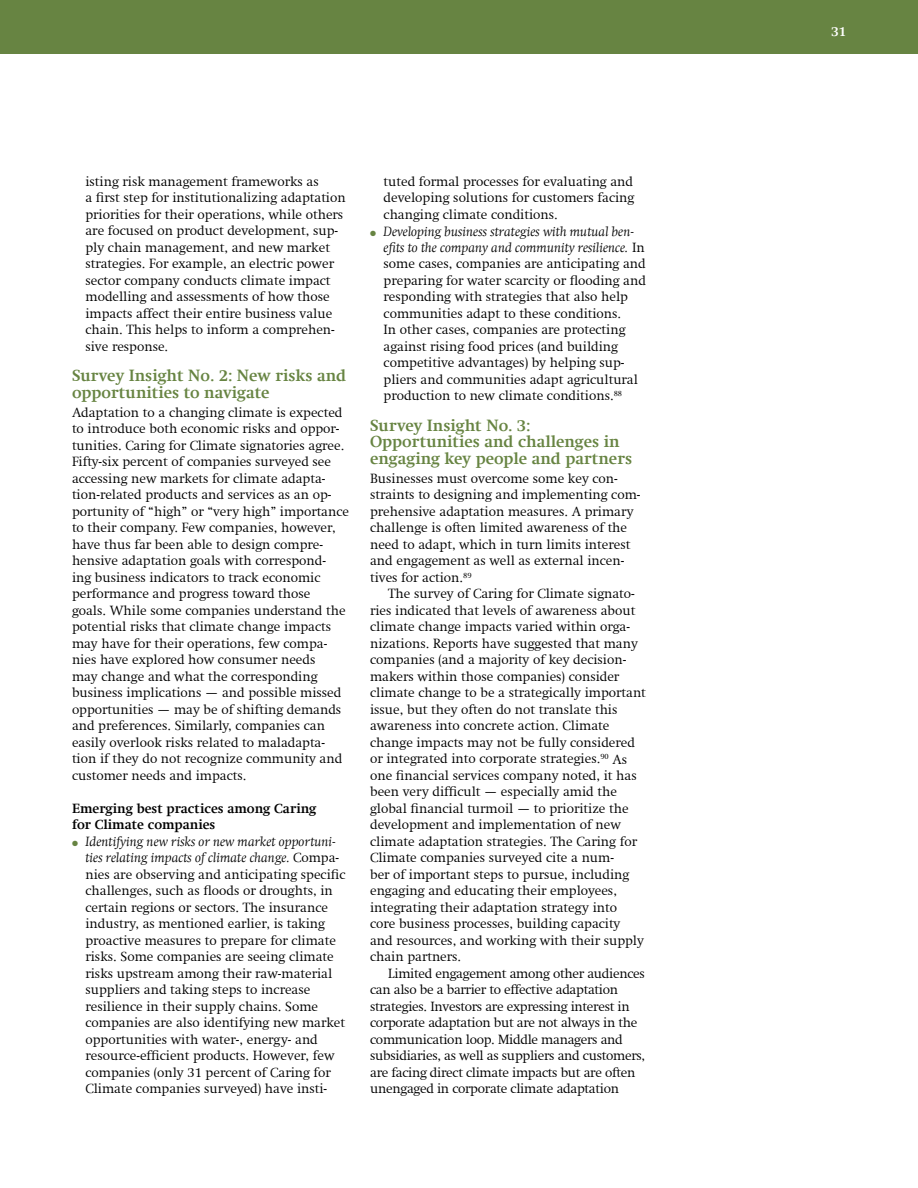
<style>
.page{position:relative;width:918px;height:1188px;background:#fff}
.page>*{position:absolute;margin:0;border:0;box-sizing:border-box;transform-origin:0 0}
.t1{font:700 16.5px/16.5px "Swift Com";color:#678442}
.t2{font:300 13.5px/16.5px "Swift Com";color:#000}
.t3{font:300 13.5px/16.5px "Swift Com";letter-spacing:-.02em;color:#000}
.t4{font:700 13.5px/16.5px "Swift Com";color:#000}
.t5{font:700 13.5px "Swift Com";color:#fff}
.s1{color:#678442}
.s2{font-style:italic}
</style>
<div class="page">
<div style="left:0;top:0;width:918px;height:54px;background:#678442"></div>
<p class="t2" style="left:86px;top:173px;width:262px">isting risk management frameworks as<br>a first step for institutionalizing adaptation priorities for their operations, while others are focused on product development, sup&shy;ply chain management, and new market strategies. For example, an electric power sector company conducts climate impact modelling and assessments of how those impacts affect their entire business value chain. This helps to inform a comprehen&shy;sive response.</p>
<p class="t1" style="left:72px;top:367px;width:276px">Survey Insight No. 2: New risks and opportunities to navigate</p>
<p class="t2" style="left:72px;top:404px;width:279px">Adaptation to a changing climate is expected to introduce both economic risks and oppor&shy;tunities. Caring for Climate signatories agree.<br>Fifty-six percent of companies surveyed see accessing new markets for climate adapta&shy;tion-related products and services as an op&shy;portunity of “high” or “very high” importance to their company. Few companies, however, have thus far been able to design compre&shy;hensive adaptation goals with correspond-<br>ing business indicators to track economic performance and progress toward those<br>goals. While some companies understand the potential risks that climate change impacts may have for their operations, few compa&shy;nies have explored how consumer needs<br>may change and what the corresponding business implications — and possible missed opportunities — may be of shifting demands and preferences. Similarly, companies can easily overlook risks related to maladapta&shy;tion if they do not recognize community and customer needs and impacts.</p>
<p class="t4" style="left:72px;top:800px;width:246px">Emerging best practices among Caring for Climate companies</p>
<p class="t2" style="left:86px;top:833px;width:261px;text-indent:-13px"><span class="s1">●</span> <span class="s2">Identifying new risks or new market opportuni&shy;ties relating impacts of climate change.</span> Compa&shy;nies are observing and anticipating specific challenges, such as floods or droughts, in certain regions or sectors. The insurance industry, as mentioned earlier, is taking proactive measures to prepare for climate risks. Some companies are seeing climate risks upstream among their raw-material suppliers and taking steps to increase resilience in their supply chains. Some companies are also identifying new market opportunities with water-, energy- and resource-efficient products. However, few companies (only 31 percent of Caring for Climate companies surveyed) have insti-</p>
<p class="t2" style="left:384px;top:173px;width:252px;text-align:justify">tuted formal processes for evaluating and developing solutions for customers facing changing climate conditions.</p>
<p class="t2" style="left:384px;top:223px;width:264px;text-indent:-13px"><span class="s1">●</span> <span class="s2">Developing business strategies with mutual ben&shy;efits to the company and community resilience.</span> In some cases, companies are anticipating and preparing for water scarcity or flooding and responding with strategies that also help communities adapt to these conditions.<br>In other cases, companies are protecting against rising food prices (and building competitive advantages) by helping sup&shy;pliers and communities adapt agricultural production to new climate conditions.<sup>88</sup></p>
<p class="t1" style="left:370px;top:417px;width:264px">Survey Insight No. 3:<br>Opportunities and challenges in engaging key people and partners</p>
<p class="t2" style="left:370px;top:470px;width:272px">Businesses must overcome some key con&shy;straints to designing and implementing com&shy;prehensive adaptation measures. A primary challenge is often limited awareness of the need to adapt, which in turn limits interest and engagement as well as external incen&shy;tives for action.<sup>89</sup></p>
<p class="t2" style="left:370px;top:586px;width:277px;text-indent:18px">The survey of Caring for Climate signato&shy;ries indicated that levels of awareness about climate change impacts varied within orga&shy;nizations. Reports have suggested that many companies (and a majority of key decision&shy;makers within those companies) consider climate change to be a strategically important issue, but they often do not translate this awareness into concrete action. Climate change impacts may not be fully considered or integrated into corporate strategies.<sup>90</sup> As one financial services company noted, it has been very difficult — especially amid the global financial turmoil — to prioritize the development and implementation of new climate adaptation strategies. The Caring for Climate companies surveyed cite a num-<br>ber of important steps to pursue, including engaging and educating their employees, integrating their adaptation strategy into<br>core business processes, building capacity and resources, and working with their supply chain partners.</p>
<p class="t3" style="left:370px;top:965px;width:277px;text-indent:18px">Limited engagement among other audiences can also be a barrier to effective adaptation strategies. Investors are expressing interest in corporate adaptation but are not always in the communication loop. Middle managers and subsidiaries, as well as suppliers and customers, are facing direct climate impacts but are often unengaged in corporate climate adaptation</p>
<p class="t5" style="left:831px;top:23px;width:16px">31</p>
</div>
